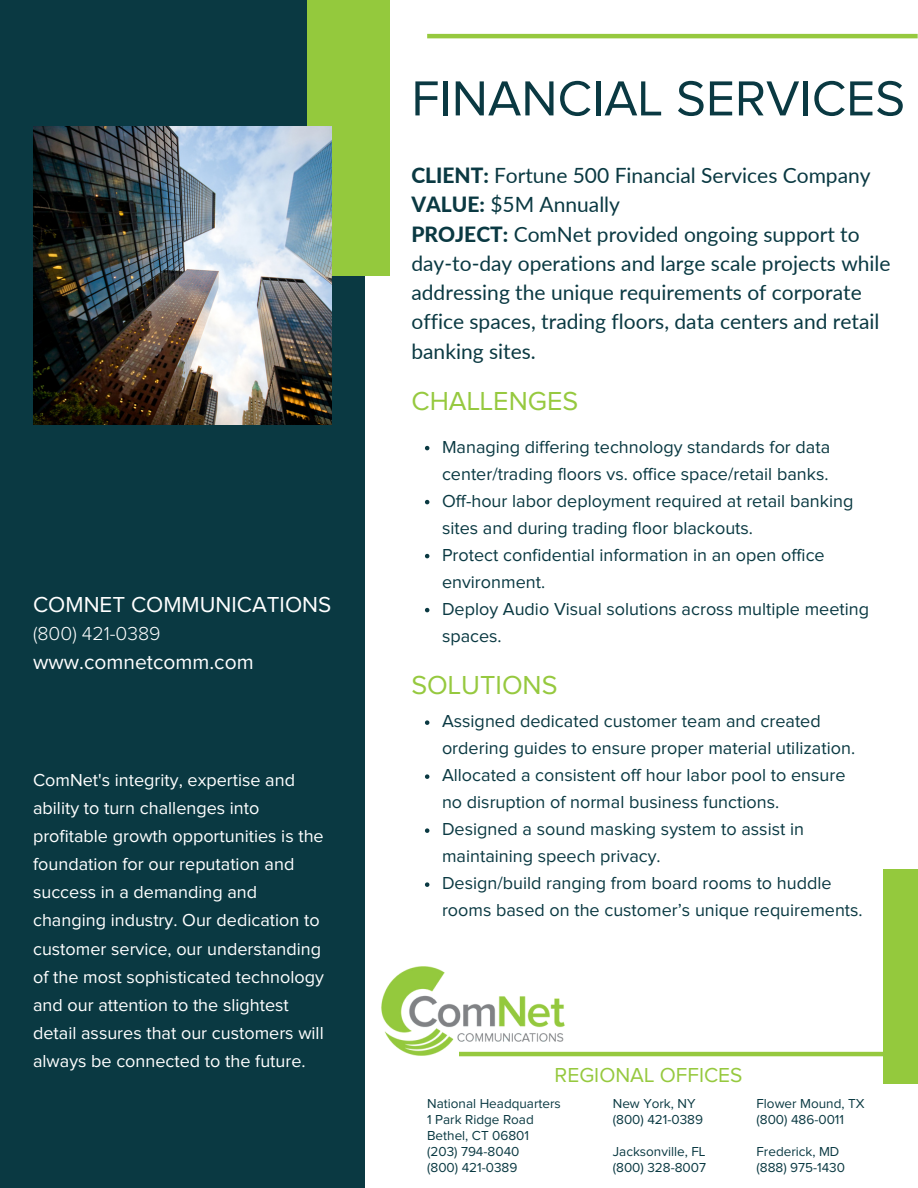
<style>
.page{position:relative;width:918px;height:1188px;background:#fff}
.page>*{position:absolute;margin:0;border:0;box-sizing:border-box;transform-origin:0 0}
.t1{font:51px "Proxima Nova";color:#0a3942}
.t2{font:27px "Proxima Nova";color:#96c93f}
.t3{font:22.5px "Proxima Nova";color:#fff}
.t4{font:21px/29.2px "Lato";color:#0a3942}
.t5{font:21px "Proxima Nova";color:#fff}
.t6{font:21px "Proxima Nova";color:#96c93f}
.t7{font:300 19.5px "Proxima Nova";color:#fff}
.t8{font:18px/27px "Proxima Nova";color:#0a3942}
.t9{font:18px/28.2px "Proxima Nova";color:#fff}
.t10{font:13.5px "Proxima Nova";color:#0a3942}
.s1{font-weight:800}
</style>
<div class="page">
<div style="left:0;top:0;width:365px;height:1188px;background:#0a3942"></div>
<div style="left:307px;top:0;width:83px;height:275px;background:#94c93d"></div>
<hr style="left:427px;top:34px;width:491px;height:4px;background:#96c93f">
<img style="left:33px;top:127px;width:298px;height:298px">
<hr style="left:459px;top:1052px;width:459px;height:4px;background:#96c93f">
<img style="left:381px;top:966px;width:185px;height:90px">
<div style="left:883px;top:869px;width:35px;height:214px;background:#94c93d"></div>
<svg style="left:425px;top:720px;width:4px;height:5px"></svg>
<svg style="left:425px;top:774px;width:4px;height:5px"></svg>
<svg style="left:425px;top:828px;width:4px;height:5px"></svg>
<svg style="left:425px;top:882px;width:4px;height:5px"></svg>
<svg style="left:425px;top:446px;width:4px;height:4px"></svg>
<svg style="left:425px;top:500px;width:4px;height:4px"></svg>
<svg style="left:425px;top:554px;width:4px;height:4px"></svg>
<svg style="left:425px;top:608px;width:4px;height:4px"></svg>
<p class="t3" style="left:33px;top:594px;width:300px">COMNET COMMUNICATIONS</p>
<p class="t7" style="left:33px;top:622px;width:129px">(800) 421-0389</p>
<p class="t5" style="left:33px;top:653px;width:222px">www.comnetcomm.com</p>
<p class="t9" style="left:33px;top:766px;width:292px">ComNet's integrity, expertise and ability to turn challenges into profitable growth opportunities is the foundation for our reputation and success in a demanding and changing industry. Our dedication to customer service, our understanding of the most sophisticated technology and our attention to the slightest detail assures that our customers will always be connected to the future.</p>
<p class="t1" style="left:411px;top:75px;width:495px">FINANCIAL SERVICES</p>
<p class="t4" style="left:411px;top:160px;width:461px"><span class="s1">CLIENT:</span> Fortune 500 Financial Services Company</p>
<p class="t4" style="left:411px;top:190px;width:210px"><span class="s1">VALUE:</span> $5M Annually</p>
<p class="t4" style="left:411px;top:219px;width:450px"><span class="s1">PROJECT:</span> ComNet provided ongoing support to</p>
<p class="t4" style="left:411px;top:248px;width:481px">day-to-day operations and large scale projects while addressing the unique requirements of corporate office spaces, trading floors, data centers and retail banking sites.</p>
<p class="t2" style="left:411px;top:388px;width:168px">CHALLENGES</p>
<p class="t8" style="left:442px;top:434px;width:390px">Managing differing technology standards for data center/trading floors vs. office space/retail banks.</p>
<p class="t8" style="left:442px;top:488px;width:413px">Off-hour labor deployment required at retail banking sites and during trading floor blackouts.</p>
<p class="t8" style="left:442px;top:542px;width:384px">Protect confidential information in an open office environment.</p>
<p class="t8" style="left:442px;top:596px;width:429px">Deploy Audio Visual solutions across multiple meeting spaces.</p>
<p class="t2" style="left:411px;top:673px;width:148px">SOLUTIONS</p>
<p class="t8" style="left:442px;top:708px;width:415px">Assigned dedicated customer team and created ordering guides to ensure proper material utilization.</p>
<p class="t8" style="left:442px;top:762px;width:405px">Allocated a consistent off hour labor pool to ensure no disruption of normal business functions.</p>
<p class="t8" style="left:442px;top:816px;width:363px">Designed a sound masking system to assist in maintaining speech privacy.</p>
<p class="t8" style="left:442px;top:870px;width:422px">Design/build ranging from board rooms to huddle rooms based on the customer’s unique requirements.</p>
<p class="t6" style="left:555px;top:1065px;width:189px">REGIONAL OFFICES</p>
<p class="t10" style="left:613px;top:1097px;width:84px">New York, NY</p>
<p class="t10" style="left:613px;top:1113px;width:92px">(800) 421-0389</p>
<p class="t10" style="left:613px;top:1145px;width:94px">Jacksonville, FL</p>
<p class="t10" style="left:613px;top:1161px;width:95px">(800) 328-8007</p>
<p class="t10" style="left:427px;top:1097px;width:135px">National Headquarters</p>
<p class="t10" style="left:427px;top:1113px;width:108px">1 Park Ridge Road</p>
<p class="t10" style="left:427px;top:1129px;width:103px">Bethel, CT 06801</p>
<p class="t10" style="left:427px;top:1145px;width:94px">(203) 794-8040</p>
<p class="t10" style="left:427px;top:1161px;width:92px">(800) 421-0389</p>
<p class="t10" style="left:757px;top:1097px;width:109px">Flower Mound, TX</p>
<p class="t10" style="left:757px;top:1113px;width:89px">(800) 486-0011</p>
<p class="t10" style="left:757px;top:1145px;width:84px">Frederick, MD</p>
<p class="t10" style="left:757px;top:1161px;width:90px">(888) 975-1430</p>
</div>
